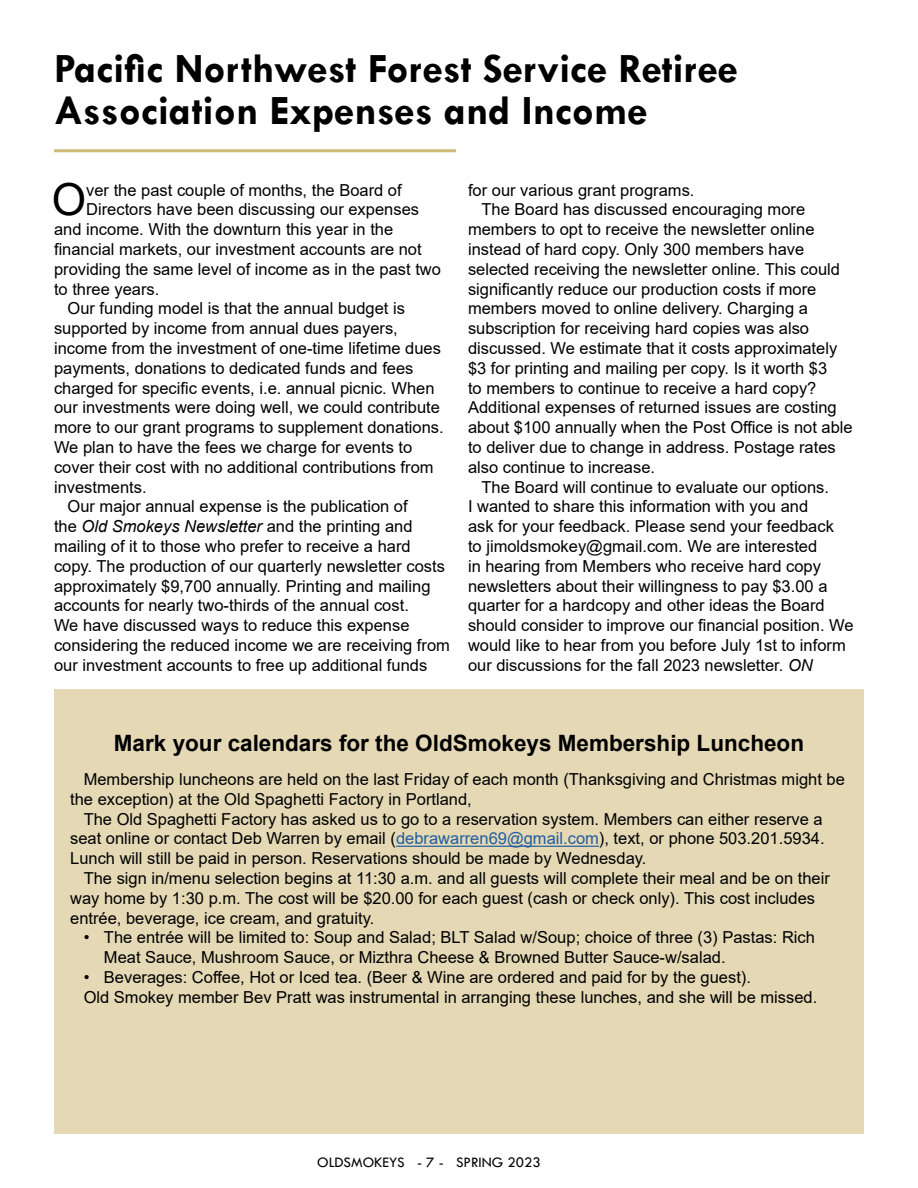
<style>
.page{position:relative;width:918px;height:1188px;background:#fff}
.page>*{position:absolute;margin:0;border:0;box-sizing:border-box;transform-origin:0 0}
.t1{font:44.1px "Arial";color:#000}
.t2{font:700 42px/42px "Tw Cen";color:#000}
.t3{font:700 22.5px "Arial";color:#000}
.t4{font:16.5px/19.8px "Arial";color:#000}
.t5{font:15px "Tw Cen";color:#000}
.s1{font-style:italic}
.s2{color:#215e9e}
</style>
<div class="page">
<hr style="left:54px;top:149px;width:402px;height:3px;background:#cfba7a">
<div style="left:54px;top:689px;width:810px;height:445px;background:#e4d8b5"></div>
<hr style="left:396px;top:846px;width:203px;height:1px;background:#215e9e">
<h2 class="t2" style="left:54px;top:47px;width:685px">Pacific Northwest Forest Service Retiree<br>Association Expenses and Income</h2>
<h1 class="t1" style="left:52px;top:170px;width:36px">O</h1>
<p class="t4" style="left:86px;top:180px;width:317px">ver the past couple of months, the Board of</p>
<p class="t4" style="left:86px;top:200px;width:334px">Directors have been discussing our expenses</p>
<p class="t4" style="left:54px;top:219px;width:341px">and income. With the downturn this year in the</p>
<p class="t4" style="left:54px;top:239px;width:369px">financial markets, our investment accounts are not</p>
<p class="t4" style="left:54px;top:259px;width:389px">providing the same level of income as in the past two</p>
<p class="t4" style="left:54px;top:279px;width:107px">to three years.</p>
<p class="t4" style="left:68px;top:299px;width:339px">Our funding model is that the annual budget is</p>
<p class="t4" style="left:54px;top:318px;width:345px">supported by income from annual dues payers,</p>
<p class="t4" style="left:54px;top:338px;width:388px">income from the investment of one-time lifetime dues</p>
<p class="t4" style="left:54px;top:358px;width:361px">payments, donations to dedicated funds and fees</p>
<p class="t4" style="left:54px;top:378px;width:382px">charged for specific events, i.e. annual picnic. When</p>
<p class="t4" style="left:54px;top:398px;width:388px">our investments were doing well, we could contribute</p>
<p class="t4" style="left:54px;top:417px;width:391px">more to our grant programs to supplement donations.</p>
<p class="t4" style="left:54px;top:437px;width:360px">We plan to have the fees we charge for events to</p>
<p class="t4" style="left:54px;top:457px;width:381px">cover their cost with no additional contributions from</p>
<p class="t4" style="left:54px;top:477px;width:94px">investments.</p>
<p class="t4" style="left:68px;top:497px;width:342px">Our major annual expense is the publication of</p>
<p class="t4" style="left:54px;top:516px;width:360px">the <span class="s1">Old Smokeys Newsletter</span> and the printing and</p>
<p class="t4" style="left:54px;top:536px;width:358px">mailing of it to those who prefer to receive a hard</p>
<p class="t4" style="left:54px;top:556px;width:392px">copy. The production of our quarterly newsletter costs</p>
<p class="t4" style="left:54px;top:576px;width:378px">approximately $9,700 annually. Printing and mailing</p>
<p class="t4" style="left:54px;top:596px;width:356px">accounts for nearly two-thirds of the annual cost.</p>
<p class="t4" style="left:54px;top:615px;width:357px">We have discussed ways to reduce this expense</p>
<p class="t4" style="left:54px;top:635px;width:397px">considering the reduced income we are receiving from</p>
<p class="t4" style="left:54px;top:655px;width:375px">our investment accounts to free up additional funds</p>
<p class="t4" style="left:468px;top:180px;width:228px">for our various grant programs.</p>
<p class="t4" style="left:482px;top:200px;width:325px">The Board has discussed encouraging more</p>
<p class="t4" style="left:468px;top:219px;width:348px">members to opt to receive the newsletter online</p>
<p class="t4" style="left:468px;top:239px;width:338px">instead of hard copy. Only 300 members have</p>
<p class="t4" style="left:468px;top:259px;width:374px">selected receiving the newsletter online. This could</p>
<p class="t4" style="left:468px;top:279px;width:350px">significantly reduce our production costs if more</p>
<p class="t4" style="left:468px;top:299px;width:341px">members moved to online delivery. Charging a</p>
<p class="t4" style="left:468px;top:318px;width:343px">subscription for receiving hard copies was also</p>
<p class="t4" style="left:468px;top:338px;width:371px">discussed. We estimate that it costs approximately</p>
<p class="t4" style="left:468px;top:358px;width:361px">$3 for printing and mailing per copy. Is it worth $3</p>
<p class="t4" style="left:468px;top:378px;width:350px">to members to continue to receive a hard copy?</p>
<p class="t4" style="left:468px;top:398px;width:370px">Additional expenses of returned issues are costing</p>
<p class="t4" style="left:468px;top:417px;width:386px">about $100 annually when the Post Office is not able</p>
<p class="t4" style="left:468px;top:437px;width:369px">to deliver due to change in address. Postage rates</p>
<p class="t4" style="left:468px;top:457px;width:189px">also continue to increase.</p>
<p class="t4" style="left:482px;top:477px;width:349px">The Board will continue to evaluate our options.</p>
<p class="t4" style="left:468px;top:497px;width:342px">I wanted to share this information with you and</p>
<p class="t4" style="left:468px;top:516px;width:367px">ask for your feedback. Please send your feedback</p>
<p class="t4" style="left:468px;top:536px;width:351px">to jimoldsmokey@gmail.com. We are interested</p>
<p class="t4" style="left:468px;top:556px;width:355px">in hearing from Members who receive hard copy</p>
<p class="t4" style="left:468px;top:576px;width:361px">newsletters about their willingness to pay $3.00 a</p>
<p class="t4" style="left:468px;top:596px;width:358px">quarter for a hardcopy and other ideas the Board</p>
<p class="t4" style="left:468px;top:615px;width:387px">should consider to improve our financial position. We</p>
<p class="t4" style="left:468px;top:635px;width:379px">would like to hear from you before July 1st to inform</p>
<p class="t4" style="left:468px;top:655px;width:346px">our discussions for the fall 2023 newsletter. <span class="s1">ON</span></p>
<h3 class="t3" style="left:114px;top:727px;width:692px">Mark your calendars for the OldSmokeys Membership Luncheon</h3>
<p class="t4" style="left:70px;top:769px;width:776px;text-indent:14px">Membership luncheons are held on the last Friday of each month (Thanksgiving and Christmas might be the exception) at the Old Spaghetti Factory in Portland,</p>
<p class="t4" style="left:70px;top:809px;width:756px;text-align:justify;text-indent:13px">The Old Spaghetti Factory has asked us to go to a reservation system. Members can either reserve a seat online or contact Deb Warren by email (<span class="s2">debrawarren69@gmail.com</span>), text, or phone 503.201.5934.<br>Lunch will still be paid in person. Reservations should be made by Wednesday.</p>
<p class="t4" style="left:70px;top:868px;width:761px;text-indent:13px">The sign in/menu selection begins at 11:30 a.m. and all guests will complete their meal and be on their way home by 1:30 p.m. The cost will be $20.00 for each guest (cash or check only). This cost includes entrée, beverage, ice cream, and gratuity.</p>
<p class="t4" style="left:104px;top:928px;width:713px;text-indent:-20px">• The entrée will be limited to: Soup and Salad; BLT Salad w/Soup; choice of three (3) Pastas: Rich<br>Meat Sauce, Mushroom Sauce, or Mizthra Cheese &amp; Browned Butter Sauce-w/salad.</p>
<p class="t4" style="left:84px;top:967px;width:735px">• Beverages: Coffee, Hot or Iced tea. (Beer &amp; Wine are ordered and paid for by the guest).<br>Old Smokey member Bev Pratt was instrumental in arranging these lunches, and she will be missed.</p>
<p class="t5" style="left:317px;top:1153px;width:225px">OLDSMOKEYS - 7 - SPRING 2023</p>
</div>
